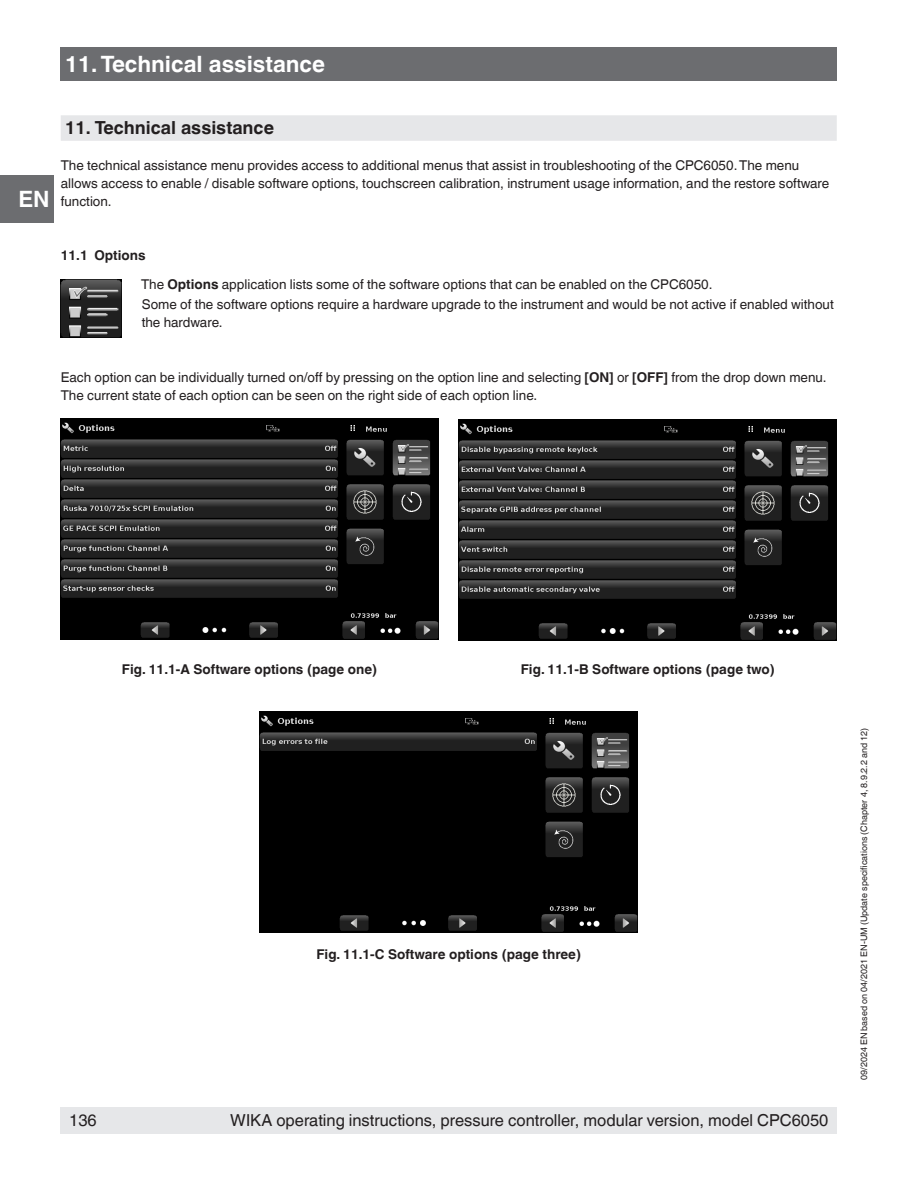
<style>
.page{position:relative;width:918px;height:1188px;background:#fff}
.page>*{position:absolute;margin:0;border:0;box-sizing:border-box;transform-origin:0 0}
.t1{font:700 22.5px "Helvetica World";color:#fff}
.t2{font:700 18px "Helvetica World";color:#231f20}
.t3{font:16.5px "Helvetica World";color:#231f20}
.t4{font:13.5px/18px "Helvetica World";color:#231f20}
.t5{font:700 13.5px "Helvetica World";color:#231f20}
.t6{font:9px "Helvetica World";color:#231f20}
.s1{font-weight:700}
</style>
<div class="page">
<div style="left:61px;top:47px;width:776px;height:34px;background:#6c6d70"></div>
<div style="left:0;top:176px;width:54px;height:47px;background:#6c6d70"></div>
<div style="left:61px;top:1107px;width:776px;height:27px;background:#e6e7e9"></div>
<div style="left:61px;top:115px;width:776px;height:26px;background:#e6e7e9"></div>
<img style="left:61px;top:279px;width:61px;height:58px">
<img style="left:61px;top:418px;width:378px;height:222px">
<img style="left:459px;top:419px;width:378px;height:222px">
<img style="left:260px;top:711px;width:378px;height:222px">
<h1 class="t1" style="left:65px;top:51px;width:261px">11. Technical assistance</h1>
<h1 class="t1" style="left:18px;top:186px;width:33px">EN</h1>
<h2 class="t2" style="left:65px;top:118px;width:211px">11. Technical assistance</h2>
<p class="t4" style="left:61px;top:157px;width:770px">The technical assistance menu provides access to additional menus that assist in troubleshooting of the CPC6050. The menu allows access to enable / disable software options, touchscreen calibration, instrument usage information, and the restore software function.</p>
<p class="t4" style="left:141px;top:242px;width:573px;line-height:28.5px;text-indent:-80px"><span class="s1">11.1 Options<br></span>The <span class="s1">Options</span> application lists some of the software options that can be enabled on the CPC6050.</p>
<p class="t4" style="left:142px;top:295px;width:694px">Some of the software options require a hardware upgrade to the instrument and would be not active if enabled without the hardware.</p>
<p class="t4" style="left:61px;top:368px;width:767px">Each option can be individually turned on/off by pressing on the option line and selecting <span class="s1">[ON]</span> or <span class="s1">[OFF]</span> from the drop down menu.<br>The current state of each option can be seen on the right side of each option line.</p>
<p class="t5" style="left:122px;top:661px;width:257px">Fig. 11.1-A Software options (page one)</p>
<p class="t5" style="left:521px;top:661px;width:256px">Fig. 11.1-B Software options (page two)</p>
<p class="t5" style="left:316px;top:946px;width:266px">Fig. 11.1-C Software options (page three)</p>
<p class="t3" style="left:69px;top:1111px;width:29px">136</p>
<p class="t3" style="left:230px;top:1111px;width:600px">WIKA operating instructions, pressure controller, modular version, model CPC6050</p>
<p class="t6" style="left:859px;top:1080px;width:354px;rotate:-90deg">09/2024 EN based on 04/2021 EN-UM (Update specifications (Chapter 4, 8.9.2.2 and 12)</p>
</div>
